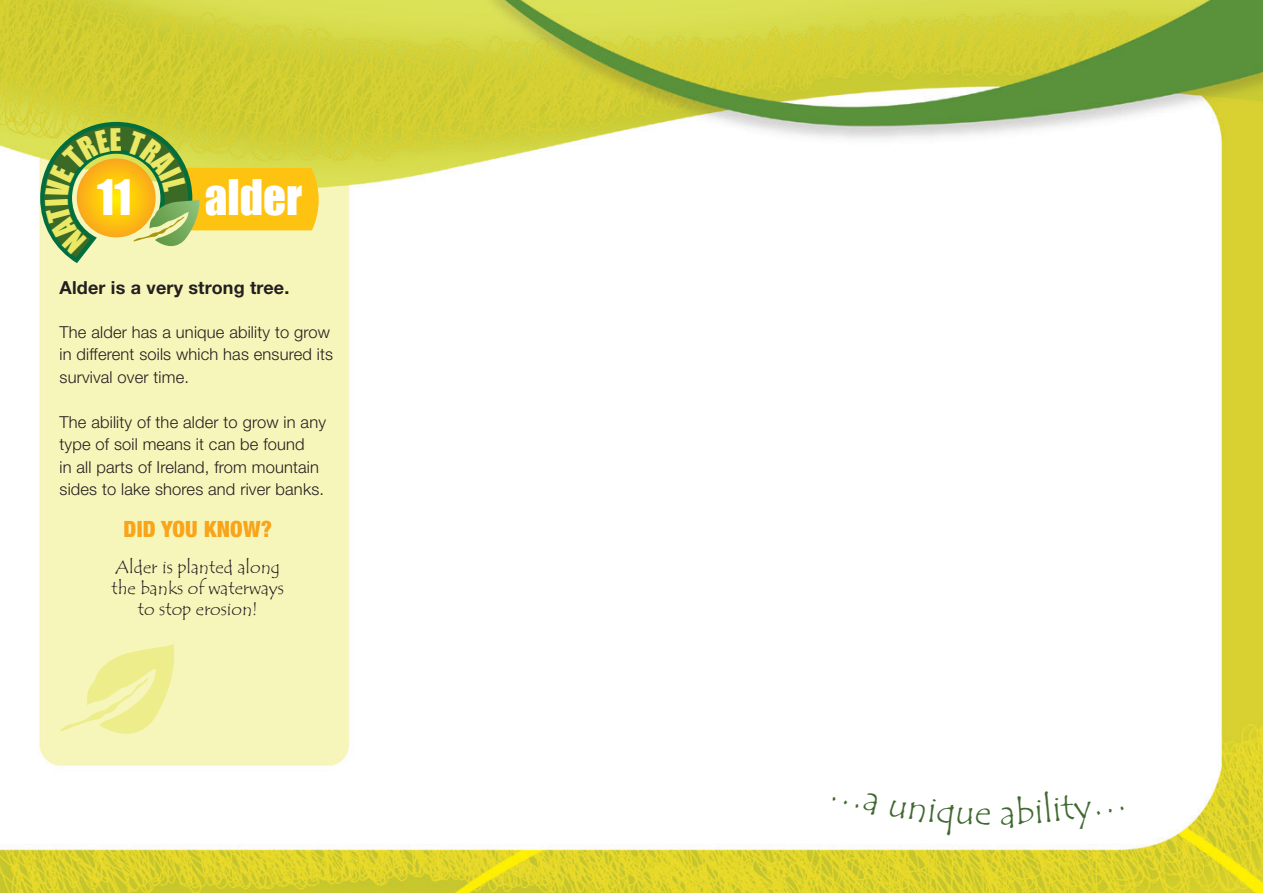
<style>
.page{position:relative;width:1263px;height:893px;background:#fff}
.page>*{position:absolute;margin:0;border:0;box-sizing:border-box;transform-origin:0 0}
.t1{font:45px "Impact";color:#fff}
.t2{font:900 condensed 22.5px "Helvetica Neue";letter-spacing:.01em;color:#f9a51b}
.t3{font:18px/21px "Tempus Sans ITC";color:#231f20;text-align:center}
.t4{font:700 18px "Helvetica Neue";letter-spacing:.01em;color:#231f20}
.t5{font:300 16.5px/22.5px "Helvetica Neue";letter-spacing:.01em;color:#231f20}
</style>
<div class="page">
<img style="left:0;top:0;width:1263px;height:893px">
<svg style="left:59px;top:644px;width:120px;height:106px;background:#f3f2a9"></svg>
<svg style="left:40px;top:122px;width:279px;height:141px;background:#c3bf4a"></svg>
<svg style="left:832px;top:792px;width:47px;height:23px"></svg>
<svg style="left:889px;top:799px;width:101px;height:36px"></svg>
<svg style="left:1001px;top:791px;width:123px;height:38px"></svg>
<h1 class="t1" style="left:97px;top:162px;width:36px">11</h1>
<h1 class="t1" style="left:205px;top:162px;width:99px">alder</h1>
<p class="t4" style="left:60px;top:277px;width:231px">Alder is a very strong tree.</p>
<p class="t5" style="left:60px;top:320px;width:275px">The alder has a unique ability to grow in different soils which has ensured its survival over time.</p>
<p class="t5" style="left:60px;top:410px;width:268px">The ability of the alder to grow in any type of soil means it can be found<br>in all parts of Ireland, from mountain sides to lake shores and river banks.</p>
<h2 class="t2" style="left:124px;top:516px;width:150px">DID YOU KNOW?</h2>
<p class="t3" style="left:111px;top:557px;width:174px">Alder is planted along the banks of waterways to stop erosion!</p>
</div>
